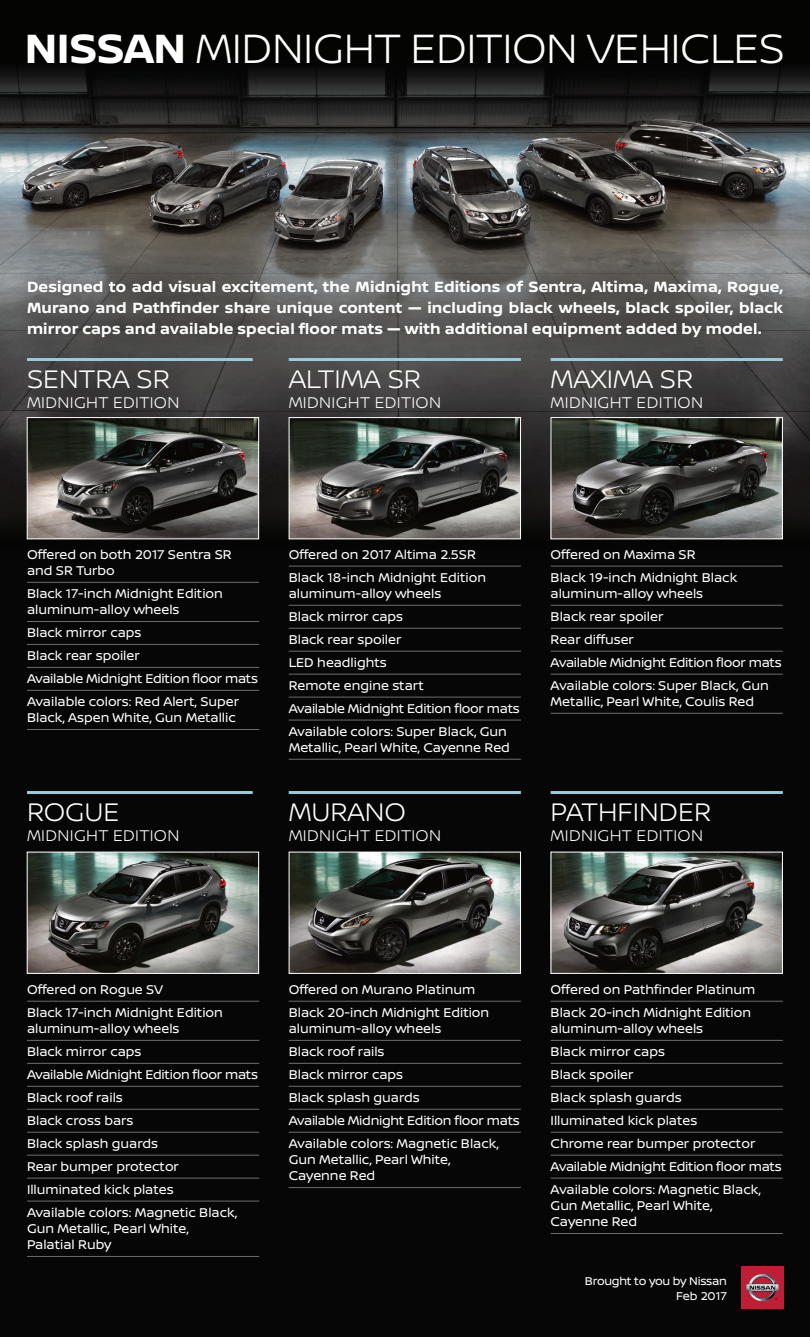
<style>
.page{position:relative;width:810px;height:1337px;background:#fff}
.page>*{position:absolute;margin:0;border:0;box-sizing:border-box;transform-origin:0 0}
.t1{font:300 43.5px "Nissan Brand";letter-spacing:-.01em;color:#fff}
.t2{font:300 27px "Nissan Brand";color:#fff}
.t3{font:300 16.5px "Nissan Brand";letter-spacing:.02em;color:#fff}
.t4{font:700 15.75px/21px "Nissan Brand";letter-spacing:.01em;color:#fff;text-align:justify}
.t5{font:13.5px/23px "Nissan Brand";color:#fff}
.t6{font:12px/15px "Nissan Brand";letter-spacing:-.02em;color:#fff;text-align:right}
.s1{font-weight:700}
</style>
<div class="page">
<img style="left:0;top:0;width:810px;height:1336px">
<div style="left:6px;top:260px;width:798px;height:98px;background:#231f20;opacity:.42"></div>
<img style="left:291px;top:419px;width:228px;height:118px">
<div style="left:289px;top:417px;width:232px;height:122px;border:1px solid #fff"></div>
<img style="left:553px;top:419px;width:228px;height:118px">
<div style="left:551px;top:417px;width:232px;height:122px;border:1px solid #fff"></div>
<img style="left:29px;top:853px;width:228px;height:118px">
<div style="left:27px;top:851px;width:232px;height:122px;border:1px solid #fff"></div>
<img style="left:291px;top:853px;width:228px;height:118px">
<div style="left:289px;top:851px;width:232px;height:122px;border:1px solid #fff"></div>
<img style="left:553px;top:853px;width:228px;height:118px">
<hr style="left:27px;top:582px;width:232px;height:1px;background:#6c6d70">
<hr style="left:27px;top:621px;width:232px;height:1px;background:#6c6d70">
<hr style="left:27px;top:644px;width:232px;height:1px;background:#6c6d70">
<hr style="left:27px;top:667px;width:232px;height:1px;background:#6c6d70">
<hr style="left:27px;top:690px;width:232px;height:1px;background:#6c6d70">
<hr style="left:27px;top:729px;width:232px;height:1px;background:#6c6d70">
<hr style="left:27px;top:1000px;width:232px;height:1px;background:#6c6d70">
<hr style="left:27px;top:1040px;width:232px;height:1px;background:#6c6d70">
<hr style="left:27px;top:1063px;width:232px;height:1px;background:#6c6d70">
<hr style="left:27px;top:1086px;width:232px;height:1px;background:#6c6d70">
<hr style="left:27px;top:1108px;width:232px;height:1px;background:#6c6d70">
<hr style="left:27px;top:1131px;width:232px;height:1px;background:#6c6d70">
<hr style="left:27px;top:1154px;width:232px;height:1px;background:#6c6d70">
<hr style="left:27px;top:1177px;width:232px;height:1px;background:#6c6d70">
<hr style="left:27px;top:1200px;width:232px;height:1px;background:#6c6d70">
<hr style="left:27px;top:1256px;width:232px;height:1px;background:#6c6d70">
<hr style="left:289px;top:566px;width:232px;height:1px;background:#6c6d70">
<hr style="left:289px;top:605px;width:232px;height:1px;background:#6c6d70">
<hr style="left:289px;top:628px;width:232px;height:1px;background:#6c6d70">
<hr style="left:289px;top:651px;width:232px;height:1px;background:#6c6d70">
<hr style="left:289px;top:674px;width:232px;height:1px;background:#6c6d70">
<hr style="left:289px;top:696px;width:232px;height:1px;background:#6c6d70">
<hr style="left:289px;top:719px;width:232px;height:1px;background:#6c6d70">
<hr style="left:289px;top:759px;width:232px;height:1px;background:#6c6d70">
<hr style="left:289px;top:1000px;width:232px;height:1px;background:#6c6d70">
<hr style="left:289px;top:1040px;width:232px;height:1px;background:#6c6d70">
<hr style="left:289px;top:1063px;width:232px;height:1px;background:#6c6d70">
<hr style="left:289px;top:1086px;width:232px;height:1px;background:#6c6d70">
<hr style="left:289px;top:1108px;width:232px;height:1px;background:#6c6d70">
<hr style="left:289px;top:1131px;width:232px;height:1px;background:#6c6d70">
<hr style="left:289px;top:1187px;width:232px;height:1px;background:#6c6d70">
<hr style="left:551px;top:566px;width:232px;height:1px;background:#6c6d70">
<hr style="left:551px;top:605px;width:232px;height:1px;background:#6c6d70">
<hr style="left:551px;top:628px;width:232px;height:1px;background:#6c6d70">
<hr style="left:551px;top:651px;width:232px;height:1px;background:#6c6d70">
<hr style="left:551px;top:674px;width:232px;height:1px;background:#6c6d70">
<hr style="left:551px;top:713px;width:232px;height:1px;background:#6c6d70">
<hr style="left:551px;top:1000px;width:232px;height:1px;background:#6c6d70">
<hr style="left:551px;top:1040px;width:232px;height:1px;background:#6c6d70">
<hr style="left:551px;top:1063px;width:232px;height:1px;background:#6c6d70">
<hr style="left:551px;top:1086px;width:232px;height:1px;background:#6c6d70">
<hr style="left:551px;top:1108px;width:232px;height:1px;background:#6c6d70">
<hr style="left:551px;top:1131px;width:232px;height:1px;background:#6c6d70">
<hr style="left:551px;top:1154px;width:232px;height:1px;background:#6c6d70">
<hr style="left:551px;top:1177px;width:232px;height:1px;background:#6c6d70">
<hr style="left:551px;top:1233px;width:232px;height:1px;background:#6c6d70">
<img style="left:742px;top:1266px;width:41px;height:42px">
<hr style="left:27px;top:358px;width:226px;height:3px;background:#9acbdb">
<hr style="left:27px;top:791px;width:226px;height:3px;background:#9acbdb">
<img style="left:29px;top:419px;width:228px;height:118px">
<div style="left:27px;top:417px;width:232px;height:122px;border:1px solid #fff"></div>
<hr style="left:289px;top:358px;width:232px;height:3px;background:#9acbdb">
<hr style="left:289px;top:791px;width:232px;height:3px;background:#9acbdb">
<hr style="left:551px;top:358px;width:232px;height:3px;background:#9acbdb">
<hr style="left:551px;top:791px;width:232px;height:3px;background:#9acbdb">
<h1 class="t1" style="left:25px;top:17px;width:762px"><span class="s1">NISSAN</span> MIDNIGHT EDITION VEHICLES</h1>
<p class="t4" style="left:27px;top:275px;width:758px">Designed to add visual excitement, the Midnight Editions of Sentra, Altima, Maxima, Rogue, Murano and Pathfinder share unique content — including black wheels, black spoiler, black mirror caps and available special floor mats — with additional equipment added by model.</p>
<h2 class="t2" style="left:27px;top:359px;width:144px">SENTRA SR</h2>
<p class="t3" style="left:27px;top:390px;width:154px">MIDNIGHT EDITION</p>
<h2 class="t2" style="left:289px;top:359px;width:134px">ALTIMA SR</h2>
<p class="t3" style="left:289px;top:390px;width:154px">MIDNIGHT EDITION</p>
<h2 class="t2" style="left:551px;top:359px;width:144px">MAXIMA SR</h2>
<p class="t3" style="left:551px;top:390px;width:154px">MIDNIGHT EDITION</p>
<p class="t5" style="left:27px;top:546px;width:206px;line-height:16.2px">Offered on both 2017 Sentra SR and SR Turbo</p>
<p class="t5" style="left:27px;top:585px;width:197px;line-height:16.2px">Black 17-inch Midnight Edition aluminum-alloy wheels</p>
<p class="t5" style="left:27px;top:620px;width:233px">Black mirror caps<br>Black rear spoiler<br>Available Midnight Edition floor mats<br>Available colors: Red Alert, Super</p>
<p class="t5" style="left:27px;top:705px;width:210px">Black, Aspen White, Gun Metallic</p>
<h2 class="t2" style="left:27px;top:792px;width:94px">ROGUE</h2>
<p class="t3" style="left:27px;top:823px;width:154px">MIDNIGHT EDITION</p>
<p class="t5" style="left:289px;top:542px;width:199px">Offered on 2017 Altima 2.5SR<br>Black 18-inch Midnight Edition</p>
<p class="t5" style="left:289px;top:581px;width:233px">aluminum-alloy wheels<br>Black mirror caps<br>Black rear spoiler<br>LED headlights<br>Remote engine start<br>Available Midnight Edition floor mats<br>Available colors: Super Black, Gun</p>
<p class="t5" style="left:289px;top:735px;width:223px">Metallic, Pearl White, Cayenne Red</p>
<h2 class="t2" style="left:289px;top:792px;width:119px">MURANO</h2>
<p class="t3" style="left:289px;top:823px;width:154px">MIDNIGHT EDITION</p>
<p class="t5" style="left:551px;top:542px;width:188px">Offered on Maxima SR<br>Black 19-inch Midnight Black</p>
<p class="t5" style="left:551px;top:581px;width:233px">aluminum-alloy wheels<br>Black rear spoiler<br>Rear diffuser<br>Available Midnight Edition floor mats<br>Available colors: Super Black, Gun</p>
<p class="t5" style="left:551px;top:689px;width:205px">Metallic, Pearl White, Coulis Red</p>
<h2 class="t2" style="left:551px;top:792px;width:162px">PATHFINDER</h2>
<p class="t3" style="left:551px;top:823px;width:154px">MIDNIGHT EDITION</p>
<p class="t5" style="left:27px;top:977px;width:197px">Offered on Rogue SV<br>Black 17-inch Midnight Edition</p>
<p class="t5" style="left:27px;top:1016px;width:233px">aluminum-alloy wheels<br>Black mirror caps<br>Available Midnight Edition floor mats<br>Black roof rails<br>Black cross bars<br>Black splash guards<br>Rear bumper protector<br>Illuminated kick plates<br>Available colors: Magnetic Black,</p>
<p class="t5" style="left:27px;top:1219px;width:163px;line-height:16.2px">Gun Metallic, Pearl White,<br>Palatial Ruby</p>
<p class="t5" style="left:289px;top:977px;width:202px">Offered on Murano Platinum<br>Black 20-inch Midnight Edition</p>
<p class="t5" style="left:289px;top:1016px;width:233px">aluminum-alloy wheels<br>Black roof rails<br>Black mirror caps<br>Black splash guards<br>Available Midnight Edition floor mats<br>Available colors: Magnetic Black,</p>
<p class="t5" style="left:289px;top:1151px;width:163px;line-height:16.2px">Gun Metallic, Pearl White,<br>Cayenne Red</p>
<p class="t5" style="left:551px;top:977px;width:206px">Offered on Pathfinder Platinum<br>Black 20-inch Midnight Edition</p>
<p class="t5" style="left:551px;top:1016px;width:233px">aluminum-alloy wheels<br>Black mirror caps<br>Black spoiler<br>Black splash guards<br>Illuminated kick plates<br>Chrome rear bumper protector<br>Available Midnight Edition floor mats<br>Available colors: Magnetic Black,</p>
<p class="t5" style="left:551px;top:1196px;width:163px;line-height:16.2px">Gun Metallic, Pearl White,<br>Cayenne Red</p>
<p class="t6" style="left:585px;top:1272px;width:143px">Brought to you by Nissan<br>Feb 2017</p>
</div>
